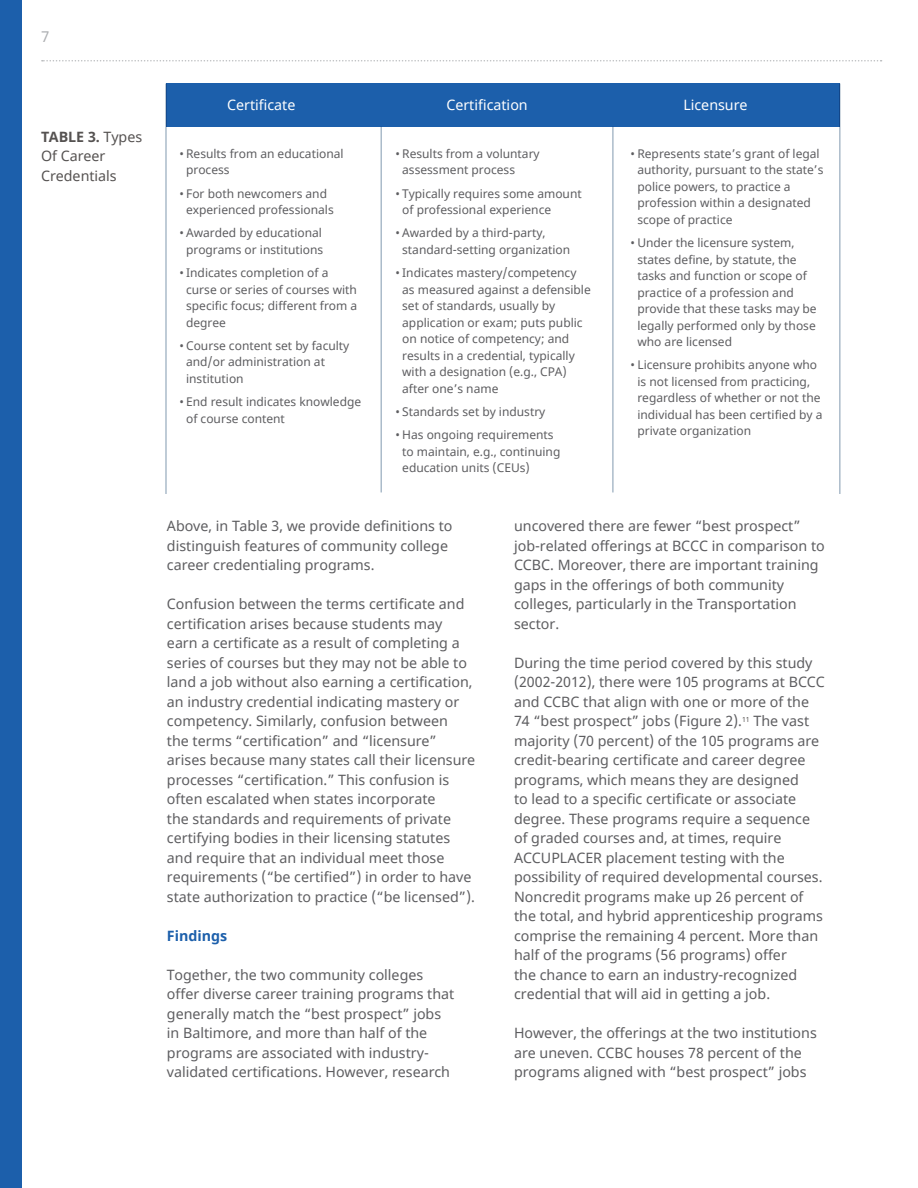
<style>
.page{position:relative;width:918px;height:1188px;background:#fff}
.page>*{position:absolute;margin:0;border:0;box-sizing:border-box;transform-origin:0 0}
.t1{font:15px "Noto Sans";color:#adafb2}
.t2{font:14.25px/19.5px "Noto Sans";color:#5d5d60}
.t3{font:14.25px "Noto Sans";color:#fff}
.t4{font:14.25px/19.5px "Noto Sans";color:#555251}
.t5{font:700 14.25px "Noto Sans";color:#1c5fab}
.t6{font:12px/16.5px "Noto Sans";color:#5d5d60}
.s1{font-weight:700}
</style>
<div class="page">
<svg style="left:42px;top:60px;width:840px;height:2px"></svg>
<div style="left:0;top:0;width:22px;height:1188px;background:#1c5fab"></div>
<div style="left:166px;top:83px;width:674px;height:44px;background:#1c5fab"></div>
<hr style="left:165px;top:84px;width:2px;height:410px;background:#abbbca">
<hr style="left:380px;top:127px;width:2px;height:365px;background:#abbbca">
<hr style="left:612px;top:127px;width:2px;height:365px;background:#abbbca">
<hr style="left:839px;top:84px;width:2px;height:410px;background:#abbbca">
<p class="t1" style="left:41px;top:27px;width:10px">7</p>
<p class="t4" style="left:41px;top:127px;width:103px"><span class="s1">TABLE 3.</span> Types<br>Of Career<br>Credentials</p>
<p class="t3" style="left:227px;top:95px;width:70px">Certificate</p>
<p class="t3" style="left:446px;top:95px;width:83px">Certification</p>
<p class="t3" style="left:683px;top:95px;width:66px">Licensure</p>
<p class="t6" style="left:186px;top:146px;width:159px;text-indent:-7px">• Results from an educational process</p>
<p class="t6" style="left:179px;top:185px;width:156px;text-align:center">• For both newcomers and experienced professionals</p>
<p class="t6" style="left:179px;top:225px;width:145px;text-align:center">• Awarded by educational programs or institutions</p>
<p class="t6" style="left:186px;top:265px;width:173px;text-indent:-7px">• Indicates completion of a curse or series of courses with specific focus; different from a degree</p>
<p class="t6" style="left:186px;top:338px;width:165px;text-indent:-7px">• Course content set by faculty and/or administration at institution</p>
<p class="t6" style="left:186px;top:394px;width:177px;text-indent:-7px">• End result indicates knowledge of course content</p>
<p class="t6" style="left:637px;top:146px;width:188px;text-indent:-7px">• Represents state’s grant of legal authority, pursuant to the state’s police powers, to practice a profession within a designated scope of practice</p>
<p class="t6" style="left:637px;top:235px;width:181px;text-indent:-7px">• Under the licensure system, states define, by statute, the tasks and function or scope of practice of a profession and provide that these tasks may be legally performed only by those who are licensed</p>
<p class="t6" style="left:637px;top:357px;width:187px;text-indent:-7px">• Licensure prohibits anyone who is not licensed from practicing, regardless of whether or not the individual has been certified by a private organization</p>
<p class="t6" style="left:402px;top:146px;width:139px;text-indent:-7px">• Results from a voluntary assessment process</p>
<p class="t6" style="left:402px;top:185px;width:181px;text-indent:-7px">• Typically requires some amount of professional experience</p>
<p class="t6" style="left:402px;top:225px;width:170px;text-indent:-7px">• Awarded by a third-party, standard-setting organization</p>
<p class="t6" style="left:402px;top:265px;width:190px;text-indent:-7px">• Indicates mastery/competency as measured against a defensible set of standards, usually by application or exam; puts public on notice of competency; and results in a credential, typically with a designation (e.g., CPA) after one’s name</p>
<p class="t6" style="left:395px;top:404px;width:151px">• Standards set by industry</p>
<p class="t6" style="left:402px;top:427px;width:160px;text-indent:-7px">• Has ongoing requirements to maintain, e.g., continuing education units (CEUs)</p>
<p class="t2" style="left:167px;top:517px;width:287px">Above, in Table 3, we provide definitions to distinguish features of community college career credentialing programs.</p>
<p class="t2" style="left:167px;top:595px;width:310px">Confusion between the terms certificate and certification arises because students may earn a certificate as a result of completing a series of courses but they may not be able to land a job without also earning a certification, an industry credential indicating mastery or competency. Similarly, confusion between<br>the terms “certification” and “licensure” arises because many states call their licensure processes “certification.” This confusion is often escalated when states incorporate<br>the standards and requirements of private certifying bodies in their licensing statutes and require that an individual meet those requirements (“be certified”) in order to have state authorization to practice (“be licensed”).</p>
<p class="t5" style="left:167px;top:926px;width:62px">Findings</p>
<p class="t2" style="left:167px;top:965px;width:289px">Together, the two community colleges offer diverse career training programs that generally match the “best prospect” jobs in Baltimore, and more than half of the programs are associated with industry&shy;validated certifications. However, research</p>
<p class="t2" style="left:514px;top:517px;width:312px">uncovered there are fewer “best prospect” job-related offerings at BCCC in comparison to CCBC. Moreover, there are important training gaps in the offerings of both community colleges, particularly in the Transportation sector.</p>
<p class="t2" style="left:514px;top:653px;width:312px">During the time period covered by this study (2002-2012), there were 105 programs at BCCC and CCBC that align with one or more of the 74 “best prospect” jobs (Figure 2).<sup>11</sup> The vast majority (70 percent) of the 105 programs are credit-bearing certificate and career degree programs, which means they are designed<br>to lead to a specific certificate or associate degree. These programs require a sequence of graded courses and, at times, require ACCUPLACER placement testing with the possibility of required developmental courses.<br>Noncredit programs make up 26 percent of the total, and hybrid apprenticeship programs comprise the remaining 4 percent. More than half of the programs (56 programs) offer<br>the chance to earn an industry-recognized credential that will aid in getting a job.</p>
<p class="t2" style="left:514px;top:1024px;width:304px">However, the offerings at the two institutions are uneven. CCBC houses 78 percent of the programs aligned with “best prospect” jobs</p>
</div>
